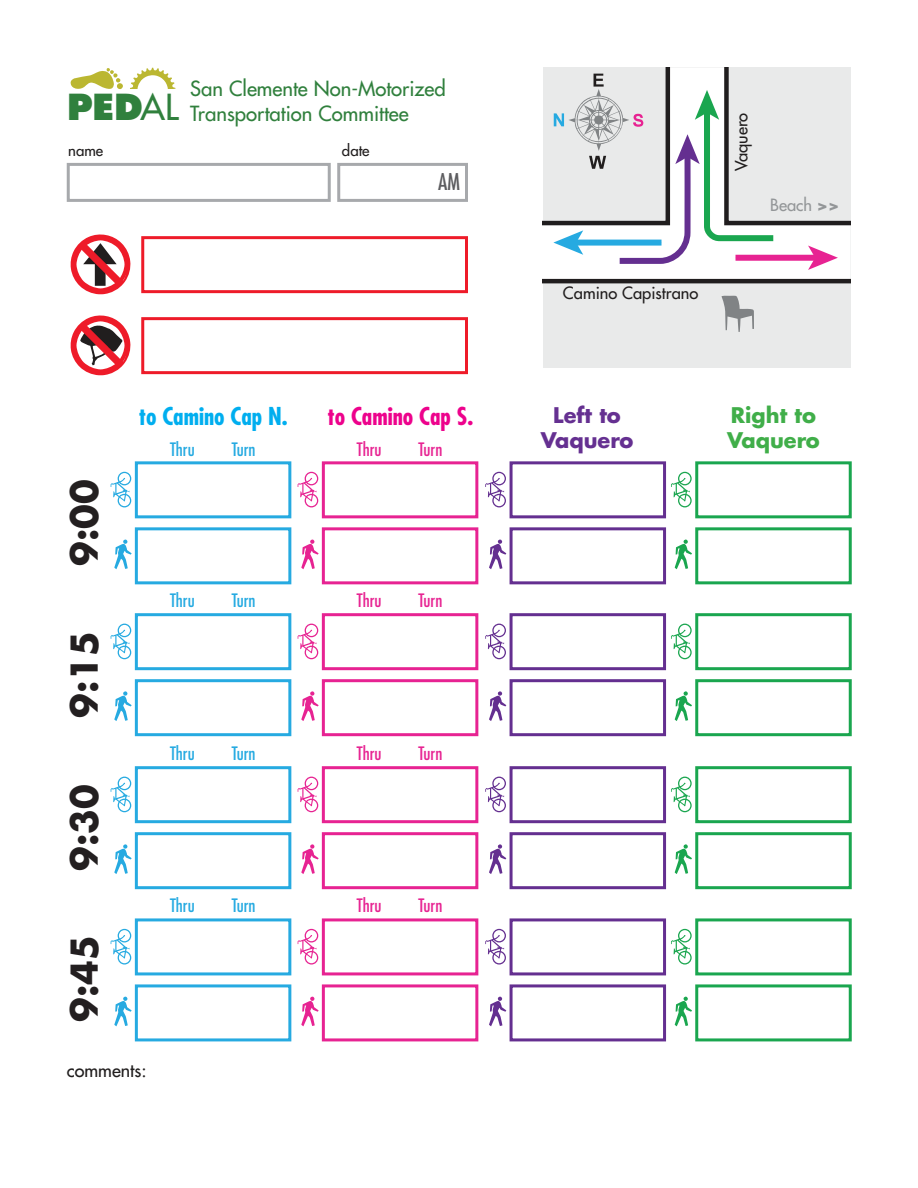
<style>
.page{position:relative;width:918px;height:1188px;background:#fff}
.page>*{position:absolute;margin:0;border:0;box-sizing:border-box;transform-origin:0 0}
.t1{font:700 36px "Futura";color:#231f20}
.t2{font:700 condensed 24px "Futura";color:#00aeef}
.t3{font:700 condensed 24px "Futura";color:#ed028c}
.t4{font:condensed 22.5px "Futura";color:#5d5d60}
.t5{font:700 21px "Futura";color:#40ae49}
.t6{font:700 21px "Futura";color:#653091}
.t7{font:20.4px/24.5px "Futura";color:#30803d}
.t8{font:condensed 18px "Futura";color:#26aae1}
.t9{font:condensed 18px "Futura";color:#e72392}
.t10{font:18px "Futura";color:#211e1e}
.t11{font:16.5px "Futura";color:#211e1e}
.t12{font:16.5px "Futura";color:#939698}
.t13{font:15px "Futura";color:#211e1e}
.s1{font-weight:800;font-size:34.95px}
.s2{font-size:34.95px}
.s3{font-weight:700}
</style>
<div class="page">
<div style="left:695px;top:984px;width:157px;height:57px;border:3px solid #1aa64f"></div>
<svg style="left:675px;top:996px;width:17px;height:30px"></svg>
<div style="left:695px;top:918px;width:157px;height:57px;border:3px solid #1aa64f"></div>
<svg style="left:671px;top:929px;width:21px;height:36px"></svg>
<div style="left:510px;top:984px;width:156px;height:57px;border:3px solid #642f90"></div>
<svg style="left:489px;top:996px;width:17px;height:30px"></svg>
<div style="left:510px;top:918px;width:156px;height:57px;border:3px solid #642f90"></div>
<svg style="left:485px;top:929px;width:21px;height:36px"></svg>
<div style="left:322px;top:984px;width:156px;height:57px;border:3px solid #e72392"></div>
<svg style="left:301px;top:996px;width:18px;height:30px"></svg>
<div style="left:322px;top:918px;width:156px;height:57px;border:3px solid #e72392"></div>
<svg style="left:298px;top:929px;width:20px;height:36px"></svg>
<div style="left:135px;top:984px;width:156px;height:57px;border:3px solid #26aae1"></div>
<svg style="left:114px;top:996px;width:18px;height:30px"></svg>
<div style="left:135px;top:918px;width:156px;height:57px;border:3px solid #26aae1"></div>
<svg style="left:111px;top:929px;width:20px;height:36px"></svg>
<div style="left:695px;top:832px;width:157px;height:57px;border:3px solid #1aa64f"></div>
<svg style="left:675px;top:844px;width:17px;height:30px"></svg>
<div style="left:695px;top:766px;width:157px;height:57px;border:3px solid #1aa64f"></div>
<svg style="left:671px;top:777px;width:21px;height:35px"></svg>
<div style="left:510px;top:832px;width:156px;height:57px;border:3px solid #642f90"></div>
<svg style="left:489px;top:844px;width:17px;height:30px"></svg>
<div style="left:510px;top:766px;width:156px;height:57px;border:3px solid #642f90"></div>
<svg style="left:485px;top:777px;width:21px;height:35px"></svg>
<div style="left:322px;top:832px;width:156px;height:57px;border:3px solid #e72392"></div>
<svg style="left:301px;top:844px;width:18px;height:30px"></svg>
<div style="left:322px;top:766px;width:156px;height:57px;border:3px solid #e72392"></div>
<svg style="left:298px;top:777px;width:20px;height:35px"></svg>
<div style="left:135px;top:832px;width:156px;height:57px;border:3px solid #26aae1"></div>
<svg style="left:114px;top:844px;width:18px;height:30px"></svg>
<div style="left:135px;top:766px;width:156px;height:57px;border:3px solid #26aae1"></div>
<svg style="left:111px;top:777px;width:20px;height:35px"></svg>
<div style="left:695px;top:679px;width:157px;height:57px;border:3px solid #1aa64f"></div>
<svg style="left:675px;top:691px;width:17px;height:30px"></svg>
<div style="left:695px;top:613px;width:157px;height:57px;border:3px solid #1aa64f"></div>
<svg style="left:671px;top:624px;width:21px;height:35px"></svg>
<div style="left:510px;top:679px;width:156px;height:57px;border:3px solid #642f90"></div>
<svg style="left:489px;top:691px;width:17px;height:30px"></svg>
<div style="left:510px;top:613px;width:156px;height:57px;border:3px solid #642f90"></div>
<svg style="left:485px;top:624px;width:21px;height:35px"></svg>
<div style="left:322px;top:679px;width:156px;height:57px;border:3px solid #e72392"></div>
<svg style="left:301px;top:691px;width:18px;height:30px"></svg>
<div style="left:322px;top:613px;width:156px;height:57px;border:3px solid #e72392"></div>
<svg style="left:298px;top:624px;width:20px;height:35px"></svg>
<div style="left:135px;top:679px;width:156px;height:57px;border:3px solid #26aae1"></div>
<svg style="left:114px;top:691px;width:18px;height:30px"></svg>
<div style="left:135px;top:613px;width:156px;height:57px;border:3px solid #26aae1"></div>
<svg style="left:111px;top:624px;width:20px;height:35px"></svg>
<div style="left:695px;top:527px;width:157px;height:57px;border:3px solid #1aa64f"></div>
<svg style="left:675px;top:539px;width:17px;height:30px"></svg>
<div style="left:695px;top:461px;width:157px;height:57px;border:3px solid #1aa64f"></div>
<svg style="left:671px;top:472px;width:21px;height:35px"></svg>
<div style="left:510px;top:527px;width:156px;height:57px;border:3px solid #642f90"></div>
<svg style="left:489px;top:539px;width:17px;height:30px"></svg>
<div style="left:510px;top:461px;width:156px;height:57px;border:3px solid #642f90"></div>
<svg style="left:485px;top:472px;width:21px;height:35px"></svg>
<div style="left:322px;top:527px;width:156px;height:57px;border:3px solid #e72392"></div>
<svg style="left:301px;top:539px;width:18px;height:30px"></svg>
<div style="left:322px;top:461px;width:156px;height:57px;border:3px solid #e72392"></div>
<svg style="left:298px;top:472px;width:20px;height:35px"></svg>
<div style="left:135px;top:527px;width:156px;height:57px;border:3px solid #26aae1"></div>
<svg style="left:114px;top:539px;width:18px;height:30px"></svg>
<div style="left:135px;top:461px;width:156px;height:57px;border:3px solid #26aae1"></div>
<svg style="left:111px;top:472px;width:20px;height:35px"></svg>
<div style="left:141px;top:317px;width:327px;height:57px;border:3px solid #ee1b29"></div>
<svg style="left:70px;top:315px;width:61px;height:60px"></svg>
<div style="left:141px;top:236px;width:327px;height:57px;border:3px solid #ee1b29"></div>
<svg style="left:70px;top:234px;width:61px;height:60px"></svg>
<div style="left:337px;top:163px;width:131px;height:39px;border:3px solid #a7a9ac"></div>
<div style="left:67px;top:163px;width:264px;height:39px;border:3px solid #a7a9ac"></div>
<svg style="left:130px;top:68px;width:46px;height:21px"></svg>
<svg style="left:70px;top:68px;width:53px;height:21px"></svg>
<div style="left:543px;top:68px;width:307px;height:300px;background:#e9eaea"></div>
<svg style="left:543px;top:68px;width:307px;height:216px"></svg>
<svg style="left:721px;top:295px;width:33px;height:37px"></svg>
<div style="left:736px;top:255px;width:81px;height:6px;background:#e72392"></div>
<svg style="left:808px;top:246px;width:30px;height:24px"></svg>
<svg style="left:553px;top:74px;width:220px;height:190px"></svg>
<p class="t7" style="left:67px;top:76px;width:380px;text-indent:123px">San Clemente Non-Motorized<br><span class="s1">PED</span><span class="s2">AL</span> Transportation Committee</p>
<p class="t13" style="left:68px;top:141px;width:37px">name</p>
<p class="t13" style="left:342px;top:141px;width:29px">date</p>
<p class="t4" style="left:438px;top:168px;width:23px">AM</p>
<p class="t11" style="left:563px;top:282px;width:137px">Camino Capistrano</p>
<p class="t11" style="left:731px;top:171px;width:60px;rotate:-90deg">Vaquero</p>
<p class="t12" style="left:770px;top:194px;width:71px">Beach <span class="s3">&gt;&gt;</span></p>
<p class="t1" style="left:59px;top:566px;width:88px;rotate:-90deg">9:00</p>
<p class="t1" style="left:59px;top:718px;width:88px;rotate:-90deg">9:15</p>
<p class="t1" style="left:59px;top:871px;width:88px;rotate:-90deg">9:30</p>
<p class="t1" style="left:59px;top:1022px;width:88px;rotate:-90deg">9:45</p>
<p class="t2" style="left:139px;top:401px;width:150px">to Camino Cap N.</p>
<p class="t3" style="left:327px;top:401px;width:147px">to Camino Cap S.</p>
<p class="t6" style="left:553px;top:400px;width:69px">Left to</p>
<p class="t6" style="left:541px;top:426px;width:94px">Vaquero</p>
<p class="t8" style="left:170px;top:438px;width:26px">Thru</p>
<p class="t8" style="left:232px;top:438px;width:25px">Turn</p>
<p class="t9" style="left:357px;top:438px;width:26px">Thru</p>
<p class="t9" style="left:418px;top:438px;width:25px">Turn</p>
<p class="t8" style="left:170px;top:589px;width:26px">Thru</p>
<p class="t8" style="left:232px;top:589px;width:25px">Turn</p>
<p class="t9" style="left:357px;top:589px;width:26px">Thru</p>
<p class="t9" style="left:418px;top:589px;width:25px">Turn</p>
<p class="t8" style="left:170px;top:742px;width:26px">Thru</p>
<p class="t8" style="left:232px;top:742px;width:25px">Turn</p>
<p class="t9" style="left:357px;top:742px;width:26px">Thru</p>
<p class="t9" style="left:418px;top:742px;width:25px">Turn</p>
<p class="t8" style="left:170px;top:894px;width:26px">Thru</p>
<p class="t8" style="left:232px;top:894px;width:25px">Turn</p>
<p class="t9" style="left:357px;top:894px;width:26px">Thru</p>
<p class="t9" style="left:418px;top:894px;width:25px">Turn</p>
<p class="t10" style="left:67px;top:1058px;width:81px">comments:</p>
<p class="t5" style="left:731px;top:400px;width:86px">Right to</p>
<p class="t5" style="left:727px;top:426px;width:94px">Vaquero</p>
</div>
